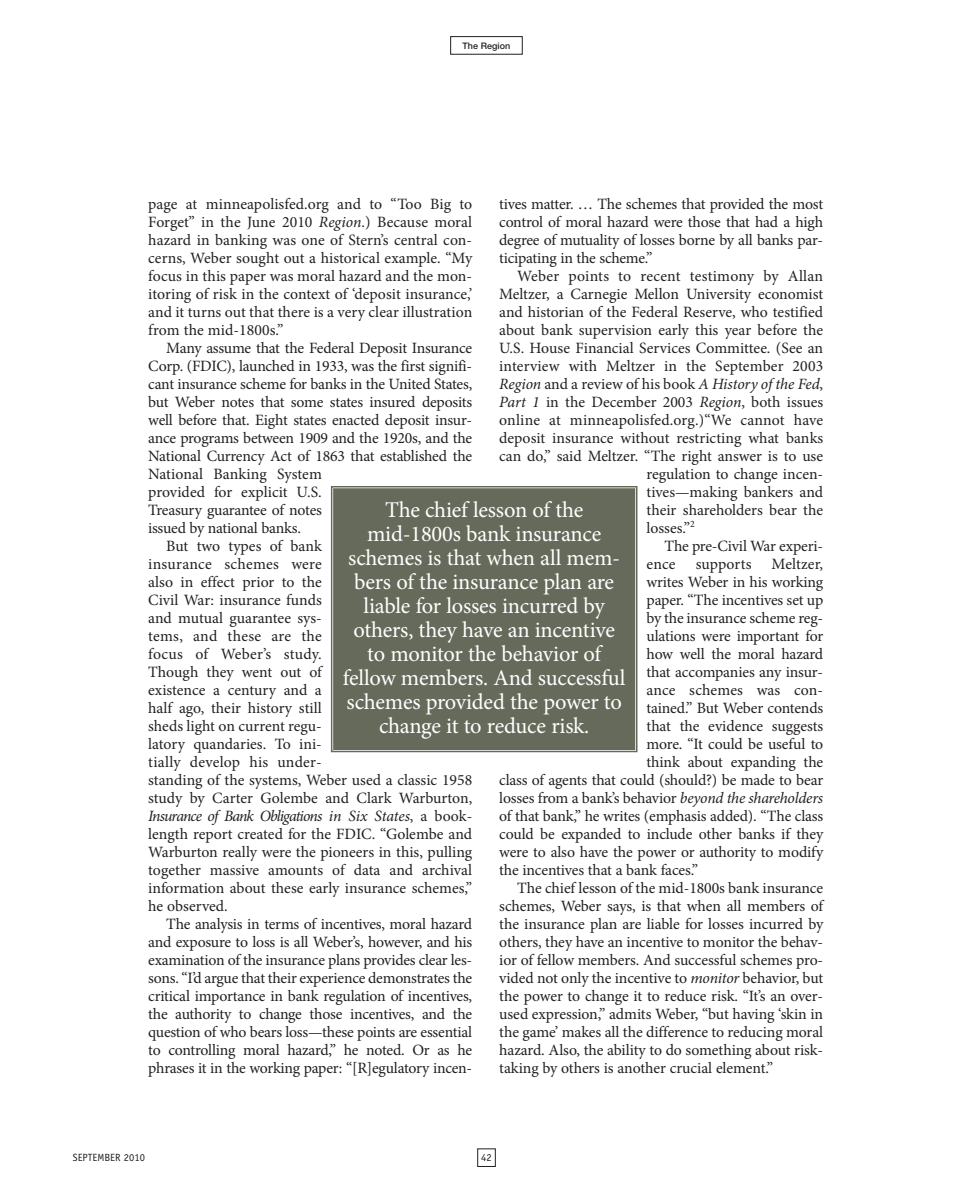
<style>
.page{position:relative;width:972px;height:1188px;background:#fff}
.page>*{position:absolute;margin:0;border:0;box-sizing:border-box;transform-origin:0 0}
.t1{font:22.5px/24px "Minion Pro";letter-spacing:-.015em;color:#fff;text-align:center}
.t2{font:15.75px/18px "Minion Pro";letter-spacing:-.01em;color:#231f20;text-align:justify}
.t3{font:15.75px "Minion Pro";letter-spacing:.015em;color:#231f20}
.t4{font:italic 15.75px "Minion Pro";letter-spacing:-.055em;color:#231f20}
.t5{font:italic 15.75px "Minion Pro";letter-spacing:-.01em;color:#231f20}
.t6{font:15.75px "Minion Pro";letter-spacing:.01em;color:#231f20}
.t7{font:10.5px "Officina Sans";color:#231f20}
.t8{font:500 9px "Helvetica Neue";color:#231f20}
.s1{font-style:italic}
.s2{font-style:normal}
</style>
<div class="page">
<div style="left:450px;top:36px;width:72px;height:18px;border:1px solid #231f20"></div>
<div style="left:478px;top:1149px;width:18px;height:18px;border:1px solid #231f20"></div>
<div style="left:334px;top:489px;width:300px;height:260px;background:#666a5a"></div>
<div style="left:331px;top:486px;width:307px;height:266px;border:2px solid #666a5a"></div>
<div style="left:333px;top:488px;width:302px;height:262px;border:1px solid #666a5a"></div>
<p class="t8" style="left:463px;top:42px;width:49px">The Region</p>
<p class="t2" style="left:148px;top:197px;width:326px">page at minneapolisfed.org and to “Too Big to Forget” in the June 2010 <span class="s1">Region</span>.) Because moral hazard in banking was one of Stern’s central con&shy;cerns, Weber sought out a historical example. “My focus in this paper was moral hazard and the mon&shy;itoring of risk in the context of ‘deposit insurance,’ and it turns out that there is a very clear illustration from the mid-1800s.”</p>
<p class="t2" style="left:166px;top:341px;width:308px">Many assume that the Federal Deposit Insurance</p>
<p class="t2" style="left:148px;top:359px;width:326px">Corp. (FDIC), launched in 1933, was the first signifi-</p>
<p class="t2" style="left:148px;top:377px;width:326px">cant insurance scheme for banks in the United States,</p>
<p class="t2" style="left:148px;top:395px;width:326px">but Weber notes that some states insured deposits</p>
<p class="t2" style="left:148px;top:413px;width:326px">well before that. Eight states enacted deposit insur-</p>
<p class="t2" style="left:148px;top:431px;width:325px">ance programs between 1909 and the 1920s, and the</p>
<p class="t2" style="left:148px;top:449px;width:326px">National Currency Act of 1863 that established the</p>
<p class="t2" style="left:148px;top:467px;width:175px">National Banking System</p>
<p class="t2" style="left:148px;top:485px;width:175px">provided for explicit U.S.</p>
<p class="t2" style="left:148px;top:503px;width:175px">Treasury guarantee of notes</p>
<p class="t2" style="left:148px;top:521px;width:154px">issued by national banks.</p>
<p class="t2" style="left:166px;top:539px;width:157px">But two types of bank</p>
<p class="t3" style="left:148px;top:558px;width:175px">insurance schemes were</p>
<p class="t2" style="left:148px;top:575px;width:175px">also in effect prior to the</p>
<p class="t2" style="left:148px;top:593px;width:175px">Civil War: insurance funds</p>
<p class="t2" style="left:148px;top:611px;width:175px">and mutual guarantee sys-</p>
<p class="t3" style="left:148px;top:630px;width:175px">tems, and these are the</p>
<p class="t3" style="left:148px;top:648px;width:175px">focus of Weber’s study.</p>
<p class="t2" style="left:148px;top:665px;width:175px">Though they went out of</p>
<p class="t2" style="left:148px;top:683px;width:175px">existence a century and a</p>
<p class="t2" style="left:148px;top:701px;width:175px">half ago, their history still</p>
<p class="t2" style="left:148px;top:719px;width:175px">sheds light on current regu-</p>
<p class="t2" style="left:148px;top:737px;width:175px">latory quandaries. To ini-</p>
<p class="t3" style="left:148px;top:756px;width:175px">tially develop his under-</p>
<p class="t2" style="left:148px;top:773px;width:326px">standing of the systems, Weber used a classic 1958</p>
<p class="t2" style="left:148px;top:791px;width:326px">study by Carter Golembe and Clark Warburton,</p>
<p class="t4" style="left:148px;top:810px;width:326px">Insurance of Bank Obligations in Six States<span class="s2">, a book-</span></p>
<p class="t2" style="left:148px;top:827px;width:326px">length report created for the FDIC. “Golembe and</p>
<p class="t2" style="left:148px;top:845px;width:326px">Warburton really were the pioneers in this, pulling</p>
<p class="t2" style="left:148px;top:863px;width:325px">together massive amounts of data and archival</p>
<p class="t2" style="left:148px;top:881px;width:326px">information about these early insurance schemes,”</p>
<p class="t2" style="left:148px;top:899px;width:81px">he observed.</p>
<p class="t2" style="left:166px;top:917px;width:308px">The analysis in terms of incentives, moral hazard</p>
<p class="t2" style="left:148px;top:935px;width:325px">and exposure to loss is all Weber’s, however, and his</p>
<p class="t2" style="left:148px;top:953px;width:326px">examination of the insurance plans provides clear les-</p>
<p class="t2" style="left:148px;top:971px;width:325px">sons. “I’d argue that their experience demonstrates the</p>
<p class="t2" style="left:148px;top:989px;width:326px">critical importance in bank regulation of incentives,</p>
<p class="t2" style="left:148px;top:1007px;width:326px">the authority to change those incentives, and the</p>
<p class="t2" style="left:148px;top:1025px;width:325px">question of who bears loss—these points are essential</p>
<p class="t2" style="left:148px;top:1043px;width:325px">to controlling moral hazard,” he noted. Or as he</p>
<p class="t2" style="left:148px;top:1061px;width:326px">phrases it in the working paper: “[R]egulatory incen-</p>
<p class="t2" style="left:499px;top:197px;width:326px">tives matter. … The schemes that provided the most control of moral hazard were those that had a high degree of mutuality of losses borne by all banks par&shy;ticipating in the scheme.”</p>
<p class="t3" style="left:517px;top:270px;width:307px">Weber points to recent testimony by Allan</p>
<p class="t2" style="left:499px;top:287px;width:326px">Meltzer, a Carnegie Mellon University economist</p>
<p class="t2" style="left:499px;top:305px;width:326px">and historian of the Federal Reserve, who testified</p>
<p class="t2" style="left:499px;top:323px;width:326px">about bank supervision early this year before the</p>
<p class="t2" style="left:499px;top:341px;width:326px">U.S. House Financial Services Committee. (See an</p>
<p class="t6" style="left:499px;top:360px;width:326px">interview with Meltzer in the September 2003</p>
<p class="t5" style="left:499px;top:378px;width:326px">Region <span class="s2">and a review of his book</span> A History of the Fed<span class="s2">,</span></p>
<p class="t2" style="left:499px;top:395px;width:326px"><span class="s1">Part 1</span> in the December 2003 <span class="s1">Region</span>, both issues</p>
<p class="t2" style="left:499px;top:413px;width:326px">online at minneapolisfed.org.)“We cannot have</p>
<p class="t2" style="left:499px;top:431px;width:326px">deposit insurance without restricting what banks</p>
<p class="t2" style="left:499px;top:449px;width:326px">can do,” said Meltzer. “The right answer is to use</p>
<p class="t2" style="left:646px;top:467px;width:178px">regulation to change incen-</p>
<p class="t2" style="left:646px;top:485px;width:178px">tives—making bankers and</p>
<p class="t2" style="left:646px;top:503px;width:178px">their shareholders bear the</p>
<p class="t2" style="left:646px;top:521px;width:50px">losses.”<sup>2</sup></p>
<p class="t2" style="left:664px;top:539px;width:160px">The pre-Civil War experi-</p>
<p class="t2" style="left:647px;top:557px;width:31px">ence</p>
<p class="t2" style="left:696px;top:557px;width:57px">supports</p>
<p class="t2" style="left:772px;top:557px;width:53px">Meltzer,</p>
<p class="t2" style="left:647px;top:575px;width:178px">writes Weber in his working</p>
<p class="t2" style="left:647px;top:593px;width:178px">paper. “The incentives set up</p>
<p class="t2" style="left:647px;top:611px;width:178px">by the insurance scheme reg-</p>
<p class="t2" style="left:647px;top:629px;width:178px">ulations were important for</p>
<p class="t2" style="left:647px;top:647px;width:178px">how well the moral hazard</p>
<p class="t2" style="left:647px;top:665px;width:178px">that accompanies any insur-</p>
<p class="t2" style="left:647px;top:683px;width:178px">ance schemes was con-</p>
<p class="t2" style="left:647px;top:701px;width:178px">tained.” But Weber contends</p>
<p class="t2" style="left:647px;top:719px;width:178px">that the evidence suggests</p>
<p class="t2" style="left:647px;top:737px;width:178px">more. “It could be useful to</p>
<p class="t2" style="left:647px;top:755px;width:178px">think about expanding the</p>
<p class="t2" style="left:499px;top:773px;width:325px">class of agents that could (should?) be made to bear</p>
<p class="t2" style="left:499px;top:791px;width:325px">losses from a bank’s behavior <span class="s1">beyond the shareholders</span></p>
<p class="t2" style="left:499px;top:809px;width:325px">of that bank,” he writes (emphasis added). “The class</p>
<p class="t2" style="left:499px;top:827px;width:325px">could be expanded to include other banks if they</p>
<p class="t2" style="left:499px;top:845px;width:325px">were to also have the power or authority to modify</p>
<p class="t2" style="left:499px;top:863px;width:200px">the incentives that a bank faces.”</p>
<p class="t2" style="left:517px;top:881px;width:308px">The chief lesson of the mid-1800s bank insurance</p>
<p class="t2" style="left:499px;top:899px;width:326px">schemes, Weber says, is that when all members of</p>
<p class="t2" style="left:499px;top:917px;width:325px">the insurance plan are liable for losses incurred by</p>
<p class="t2" style="left:499px;top:935px;width:326px">others, they have an incentive to monitor the behav-</p>
<p class="t2" style="left:499px;top:953px;width:326px">ior of fellow members. And successful schemes pro-</p>
<p class="t2" style="left:499px;top:971px;width:326px">vided not only the incentive to <span class="s1">monitor</span> behavior, but</p>
<p class="t2" style="left:499px;top:989px;width:326px">the power to change it to reduce risk. “It’s an over-</p>
<p class="t2" style="left:499px;top:1007px;width:326px">used expression,” admits Weber, “but having ‘skin in</p>
<p class="t2" style="left:499px;top:1025px;width:325px">the game’ makes all the difference to reducing moral</p>
<p class="t2" style="left:499px;top:1043px;width:326px">hazard. Also, the ability to do something about risk-</p>
<p class="t2" style="left:499px;top:1061px;width:275px">taking by others is another crucial element.”</p>
<p class="t1" style="left:343px;top:500px;width:284px">The chief lesson of the mid-1800s bank insurance schemes is that when all mem&shy;bers of the insurance plan are liable for losses incurred by others, they have an incentive to monitor the behavior of fellow members. And successful schemes provided the power to change it to reduce risk.</p>
<p class="t7" style="left:73px;top:1154px;width:74px">SEPTEMBER 2010</p>
<p class="t7" style="left:481px;top:1154px;width:12px">42</p>
</div>
